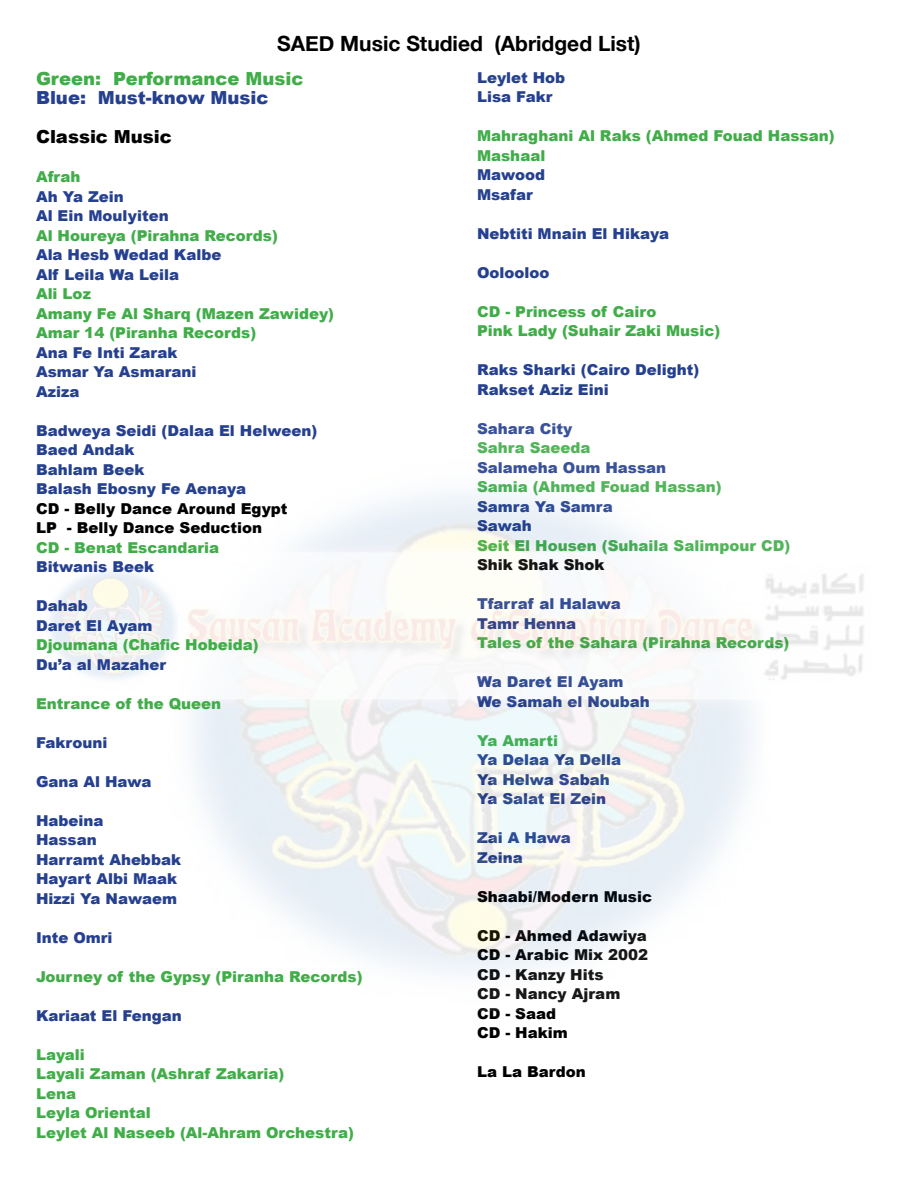
<style>
.page{position:relative;width:918px;height:1188px;background:#fff}
.page>*{position:absolute;margin:0;border:0;box-sizing:border-box;transform-origin:0 0}
.t1{font:700 21px "Helvetica Neue";color:#000}
.t2{font:900 18px "Arial";color:#41ad49}
.t3{font:900 18px "Arial";color:#25408f}
.t4{font:900 18px "Arial";color:#000}
.t5{font:900 15px/19.5px "Arial";color:#25408f}
.t6{font:900 15px/19.5px "Arial";color:#41ad49}
.t7{font:900 15px/19.5px "Arial";color:#000}
</style>
<div class="page">
<h1 class="t1" style="left:277px;top:27px;width:365px">SAED Music Studied (Abridged List)</h1>
<p class="t2" style="left:36px;top:65px;width:269px">Green: Performance Music</p>
<p class="t3" style="left:36px;top:85px;width:234px">Blue: Must-know Music</p>
<p class="t4" style="left:36px;top:124px;width:137px">Classic Music</p>
<p class="t6" style="left:36px;top:167px;width:46px">Afrah</p>
<p class="t5" style="left:36px;top:186px;width:134px">Ah Ya Zein<br>Al Ein Moulyiten</p>
<p class="t6" style="left:36px;top:225px;width:243px">Al Houreya (Pirahna Records)</p>
<p class="t5" style="left:36px;top:245px;width:187px">Ala Hesb Wedad Kalbe<br>Alf Leila Wa Leila</p>
<p class="t6" style="left:36px;top:284px;width:300px">Ali Loz<br>Amany Fe Al Sharq (Mazen Zawidey)<br>Amar 14 (Piranha Records)</p>
<p class="t5" style="left:36px;top:342px;width:162px">Ana Fe Inti Zarak<br>Asmar Ya Asmarani<br>Aziza</p>
<p class="t5" style="left:36px;top:420px;width:283px">Badweya Seidi (Dalaa El Helween)<br>Baed Andak<br>Bahlam Beek<br>Balash Ebosny Fe Aenaya</p>
<p class="t7" style="left:36px;top:498px;width:253px">CD - Belly Dance Around Egypt<br>LP - Belly Dance Seduction</p>
<p class="t6" style="left:36px;top:537px;width:185px">CD - Benat Escandaria</p>
<p class="t5" style="left:36px;top:557px;width:120px">Bitwanis Beek</p>
<p class="t5" style="left:36px;top:596px;width:118px">Dahab<br>Daret El Ayam</p>
<p class="t6" style="left:36px;top:635px;width:224px">Djoumana (Chafic Hobeida)</p>
<p class="t5" style="left:36px;top:654px;width:132px">Du’a al Mazaher</p>
<p class="t6" style="left:36px;top:693px;width:187px">Entrance of the Queen</p>
<p class="t5" style="left:36px;top:732px;width:73px">Fakrouni</p>
<p class="t5" style="left:36px;top:771px;width:117px">Gana Al Hawa</p>
<p class="t5" style="left:36px;top:810px;width:147px">Habeina<br>Hassan<br>Harramt Ahebbak<br>Hayart Albi Maak<br>Hizzi Ya Nawaem</p>
<p class="t5" style="left:36px;top:927px;width:78px">Inte Omri</p>
<p class="t6" style="left:36px;top:966px;width:328px">Journey of the Gypsy (Piranha Records)</p>
<p class="t5" style="left:36px;top:1005px;width:147px">Kariaat El Fengan</p>
<p class="t6" style="left:36px;top:1044px;width:319px">Layali<br>Layali Zaman (Ashraf Zakaria)<br>Lena<br>Leyla Oriental<br>Leylet Al Naseeb (Al-Ahram Orchestra)</p>
<p class="t5" style="left:477px;top:67px;width:90px">Leylet Hob<br>Lisa Fakr</p>
<p class="t6" style="left:477px;top:126px;width:359px">Mahraghani Al Raks (Ahmed Fouad Hassan)<br>Mashaal</p>
<p class="t5" style="left:477px;top:165px;width:70px">Mawood<br>Msafar</p>
<p class="t5" style="left:477px;top:223px;width:194px">Nebtiti Mnain El Hikaya</p>
<p class="t5" style="left:477px;top:262px;width:74px">Oolooloo</p>
<p class="t6" style="left:477px;top:301px;width:245px">CD - Princess of Cairo<br>Pink Lady (Suhair Zaki Music)</p>
<p class="t5" style="left:477px;top:360px;width:224px">Raks Sharki (Cairo Delight)<br>Rakset Aziz Eini</p>
<p class="t5" style="left:477px;top:418px;width:97px">Sahara City</p>
<p class="t6" style="left:477px;top:438px;width:115px">Sahra Saeeda</p>
<p class="t5" style="left:477px;top:457px;width:191px">Salameha Oum Hassan</p>
<p class="t6" style="left:477px;top:477px;width:246px">Samia (Ahmed Fouad Hassan)</p>
<p class="t5" style="left:477px;top:496px;width:137px">Samra Ya Samra<br>Sawah</p>
<p class="t6" style="left:477px;top:535px;width:315px">Seit El Housen (Suhaila Salimpour CD)</p>
<p class="t7" style="left:477px;top:555px;width:129px">Shik Shak Shok</p>
<p class="t5" style="left:477px;top:594px;width:145px">Tfarraf al Halawa<br>Tamr Henna</p>
<p class="t6" style="left:477px;top:633px;width:314px">Tales of the Sahara (Pirahna Records)</p>
<p class="t5" style="left:477px;top:672px;width:174px">Wa Daret El Ayam<br>We Samah el Noubah</p>
<p class="t6" style="left:477px;top:730px;width:83px">Ya Amarti</p>
<p class="t5" style="left:477px;top:750px;width:146px">Ya Delaa Ya Della<br>Ya Helwa Sabah<br>Ya Salat El Zein</p>
<p class="t5" style="left:477px;top:828px;width:95px">Zai A Hawa<br>Zeina</p>
<p class="t7" style="left:477px;top:886px;width:177px">Shaabi/Modern Music</p>
<p class="t7" style="left:477px;top:925px;width:173px">CD - Ahmed Adawiya<br>CD - Arabic Mix 2002<br>CD - Kanzy Hits<br>CD - Nancy Ajram<br>CD - Saad<br>CD - Hakim</p>
<p class="t7" style="left:477px;top:1062px;width:110px">La La Bardon</p>
</div>
